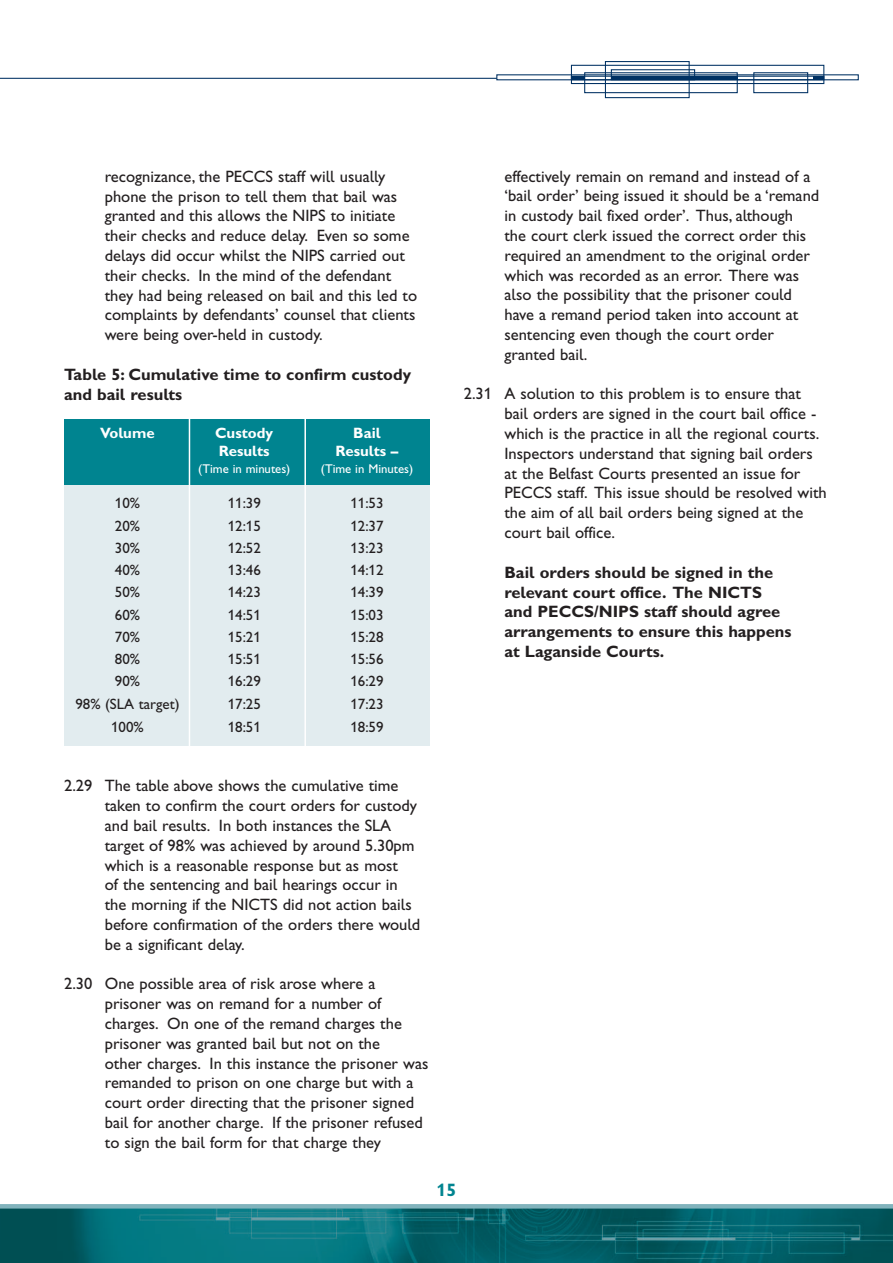
<style>
.page{position:relative;width:893px;height:1263px;background:#fff}
.page>*{position:absolute;margin:0;border:0;box-sizing:border-box;transform-origin:0 0}
.t1{font:18px "Gill Sans Hta Bold Plain";color:#008490}
.t2{font:16.5px/19.8px "Gill Sans Hta";color:#231f20}
.t3{font:16.5px/19.8px "Gill Sans Hta Bold Plain";color:#231f20}
.t4{font:15px "Gill Sans Hta";color:#231f20}
.t5{font:15px "Gill Sans Hta Bold Plain";color:#fff}
.t6{font:12.75px "Gill Sans Hta";color:#fff}
</style>
<div class="page">
<div style="left:64px;top:474px;width:365px;height:271px;background:#e2ecef"></div>
<div style="left:64px;top:419px;width:365px;height:66px;background:#008490"></div>
<img style="left:1px;top:1208px;width:892px;height:55px">
<div style="left:605px;top:61px;width:85px;height:37px;border:1px solid #003163"></div>
<div style="left:571px;top:65px;width:253px;height:19px;border:1px solid #003163"></div>
<div style="left:753px;top:72px;width:55px;height:21px;border:1px solid #003163"></div>
<div style="left:584px;top:72px;width:154px;height:21px;border:1px solid #003163"></div>
<div style="left:571px;top:76px;width:253px;height:4px;border:1px solid #003163"></div>
<div style="left:611px;top:69px;width:84px;height:11px;border:1px solid #003163"></div>
<hr style="left:571px;top:76px;width:14px;height:4px;background:#003163">
<hr style="left:611px;top:76px;width:126px;height:4px;background:#003163">
<hr style="left:813px;top:76px;width:11px;height:4px;background:#003163">
<hr style="left:0;top:78px;width:497px;height:1px;background:#003163">
<hr style="left:0;top:1204px;width:893px;height:4px;background:#81b3bc">
<hr style="left:304px;top:416px;width:2px;height:333px;background:#fff">
<hr style="left:189px;top:412px;width:1px;height:340px;background:#fff">
<p class="t2" style="left:105px;top:168px;width:314px">recognizance, the PECCS staff will usually phone the prison to tell them that bail was granted and this allows the NIPS to initiate their checks and reduce delay. Even so some delays did occur whilst the NIPS carried out their checks. In the mind of the defendant they had being released on bail and this led to complaints by defendants’ counsel that clients were being over-held in custody.</p>
<p class="t3" style="left:64px;top:366px;width:348px">Table 5: Cumulative time to confirm custody and bail results</p>
<p class="t5" style="left:100px;top:428px;width:56px">Volume</p>
<p class="t5" style="left:215px;top:428px;width:60px">Custody</p>
<p class="t5" style="left:353px;top:428px;width:29px">Bail</p>
<p class="t5" style="left:219px;top:446px;width:52px">Results</p>
<p class="t5" style="left:335px;top:446px;width:64px">Results –</p>
<p class="t6" style="left:198px;top:464px;width:94px">(Time in minutes)</p>
<p class="t6" style="left:321px;top:464px;width:94px">(Time in Minutes)</p>
<p class="t4" style="left:115px;top:498px;width:27px">10%</p>
<p class="t4" style="left:228px;top:498px;width:35px">11:39</p>
<p class="t4" style="left:350px;top:498px;width:35px">11:53</p>
<p class="t4" style="left:115px;top:520px;width:27px">20%</p>
<p class="t4" style="left:228px;top:520px;width:35px">12:15</p>
<p class="t4" style="left:350px;top:520px;width:35px">12:37</p>
<p class="t4" style="left:115px;top:543px;width:27px">30%</p>
<p class="t4" style="left:228px;top:543px;width:35px">12:52</p>
<p class="t4" style="left:350px;top:543px;width:35px">13:23</p>
<p class="t4" style="left:115px;top:565px;width:27px">40%</p>
<p class="t4" style="left:228px;top:565px;width:35px">13:46</p>
<p class="t4" style="left:350px;top:565px;width:35px">14:12</p>
<p class="t4" style="left:115px;top:587px;width:27px">50%</p>
<p class="t4" style="left:228px;top:587px;width:35px">14:23</p>
<p class="t4" style="left:350px;top:587px;width:35px">14:39</p>
<p class="t4" style="left:115px;top:609px;width:27px">60%</p>
<p class="t4" style="left:228px;top:609px;width:35px">14:51</p>
<p class="t4" style="left:350px;top:609px;width:35px">15:03</p>
<p class="t4" style="left:115px;top:632px;width:27px">70%</p>
<p class="t4" style="left:228px;top:632px;width:35px">15:21</p>
<p class="t4" style="left:350px;top:632px;width:35px">15:28</p>
<p class="t4" style="left:115px;top:654px;width:27px">80%</p>
<p class="t4" style="left:228px;top:654px;width:35px">15:51</p>
<p class="t4" style="left:350px;top:654px;width:35px">15:56</p>
<p class="t4" style="left:115px;top:676px;width:27px">90%</p>
<p class="t4" style="left:228px;top:676px;width:35px">16:29</p>
<p class="t4" style="left:350px;top:676px;width:35px">16:29</p>
<p class="t4" style="left:75px;top:698px;width:106px">98% (SLA target)</p>
<p class="t4" style="left:228px;top:698px;width:35px">17:25</p>
<p class="t4" style="left:350px;top:698px;width:35px">17:23</p>
<p class="t4" style="left:111px;top:722px;width:34px">100%</p>
<p class="t4" style="left:228px;top:722px;width:35px">18:51</p>
<p class="t4" style="left:350px;top:722px;width:35px">18:59</p>
<p class="t2" style="left:504px;top:168px;width:316px">effectively remain on remand and instead of a ‘bail order’ being issued it should be a ‘remand in custody bail fixed order’. Thus, although<br>the court clerk issued the correct order this required an amendment to the original order which was recorded as an error. There was also the possibility that the prisoner could have a remand period taken into account at sentencing even though the court order granted bail.</p>
<p class="t2" style="left:504px;top:386px;width:324px;text-indent:-41px">2.31 A solution to this problem is to ensure that bail orders are signed in the court bail office - which is the practice in all the regional courts.<br>Inspectors understand that signing bail orders at the Belfast Courts presented an issue for PECCS staff. This issue should be resolved with the aim of all bail orders being signed at the court bail office.</p>
<p class="t3" style="left:504px;top:564px;width:289px">Bail orders should be signed in the relevant court office. The NICTS and PECCS/NIPS staff should agree arrangements to ensure this happens at Laganside Courts.</p>
<p class="t2" style="left:105px;top:777px;width:317px;text-indent:-41px">2.29 The table above shows the cumulative time taken to confirm the court orders for custody and bail results. In both instances the SLA target of 98% was achieved by around 5.30pm which is a reasonable response but as most<br>of the sentencing and bail hearings occur in the morning if the NICTS did not action bails before confirmation of the orders there would be a significant delay.</p>
<p class="t2" style="left:105px;top:975px;width:325px;text-indent:-41px">2.30 One possible area of risk arose where a prisoner was on remand for a number of charges. On one of the remand charges the prisoner was granted bail but not on the<br>other charges. In this instance the prisoner was remanded to prison on one charge but with a court order directing that the prisoner signed bail for another charge. If the prisoner refused to sign the bail form for that charge they</p>
<p class="t1" style="left:437px;top:1184px;width:21px">15</p>
</div>
